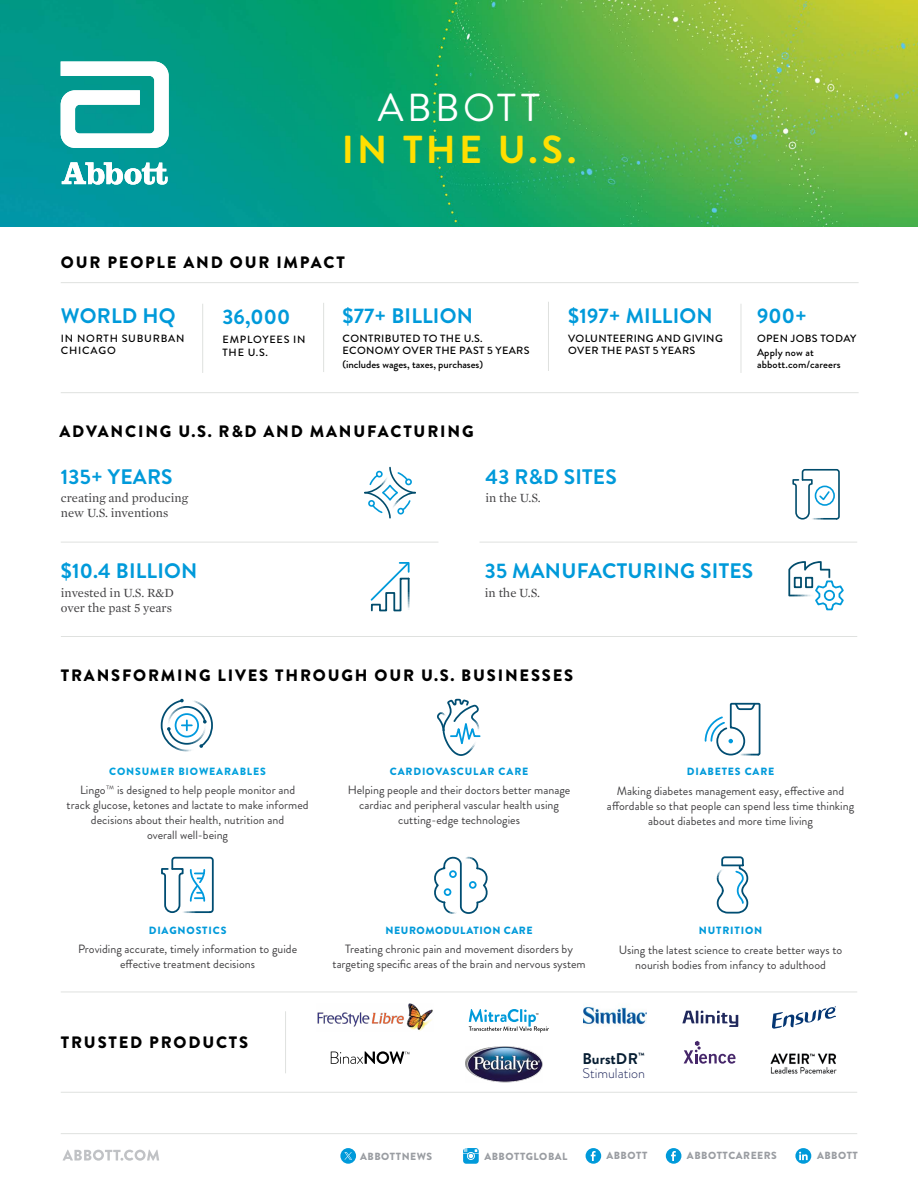
<style>
.page{position:relative;width:918px;height:1188px;background:#fff}
.page>*{position:absolute;margin:0;border:0;box-sizing:border-box;transform-origin:0 0}
.t1{font:700 39px "Brandon Grotesque";color:#ffdf00}
.t2{font:39px "Brandon Grotesque";letter-spacing:.09em;color:#fff}
.t3{font:700 21px "Brandon Grotesque";letter-spacing:.01em;color:#009ada}
.t4{font:900 16.5px "Brandon Grotesque";letter-spacing:.11em;color:#000}
.t5{font:700 15.45px "Brandon Grotesque";color:#061d32}
.t6{font:300 14.1px "Brandon Grotesque";color:#20285c}
.t7{font:12.75px/15px "Mercury Text G1";color:#414042}
.t8{font:12px/15px "Brandon Grotesque";color:#414042;text-align:center}
.t9{font:500 10.5px/12.3px "Brandon Grotesque";letter-spacing:.03em;color:#000}
.t10{font:900 10.5px "Brandon Grotesque";letter-spacing:.08em;color:#009ada}
.t11{font:500 10.5px/13px "Brandon Grotesque";letter-spacing:.01em;color:#000}
.t12{font:500 10.5px/12.3px "Brandon Grotesque";letter-spacing:.07em;color:#000}
.t13{font:500 10.5px "Brandon Grotesque";letter-spacing:-.005em;color:#000}
.t14{font:900 10.5px "Brandon Grotesque";letter-spacing:.08em;color:#00a1dd}
.t15{font:900 10.5px "Brandon Grotesque";letter-spacing:.05em;color:#009ada}
.t16{font:900 10.35px "Brandon Grotesque";letter-spacing:.05em;color:#9a9da2}
.s1{font-weight:300}
</style>
<div class="page">
<img style="left:0;top:0;width:918px;height:227px">
<svg style="left:61px;top:62px;width:108px;height:86px"></svg>
<svg style="left:62px;top:162px;width:106px;height:23px"></svg>
<hr style="left:61px;top:992px;width:796px;height:1px;background:#dfe1df">
<hr style="left:61px;top:1092px;width:796px;height:1px;background:#dfe1df">
<svg style="left:682px;top:1011px;width:56px;height:16px"></svg>
<svg style="left:772px;top:1006px;width:64px;height:23px"></svg>
<hr style="left:285px;top:1011px;width:1px;height:62px;background:#dfe1df">
<img style="left:583px;top:1006px;width:63px;height:19px">
<img style="left:317px;top:1003px;width:116px;height:28px">
<img style="left:466px;top:1046px;width:76px;height:36px">
<svg style="left:684px;top:1041px;width:52px;height:23px"></svg>
<hr style="left:61px;top:282px;width:798px;height:1px;background:#dfe1df">
<hr style="left:323px;top:303px;width:1px;height:69px;background:#dfe1df">
<hr style="left:548px;top:302px;width:1px;height:69px;background:#dfe1df">
<hr style="left:741px;top:304px;width:1px;height:69px;background:#dfe1df">
<hr style="left:61px;top:392px;width:798px;height:1px;background:#dfe1df">
<hr style="left:61px;top:542px;width:377px;height:1px;background:#dfe1df">
<hr style="left:480px;top:542px;width:377px;height:1px;background:#dfe1df">
<hr style="left:61px;top:636px;width:796px;height:1px;background:#dfe1df">
<svg style="left:469px;top:1009px;width:80px;height:24px"></svg>
<svg style="left:331px;top:1051px;width:79px;height:13px"></svg>
<svg style="left:370px;top:562px;width:40px;height:50px"></svg>
<svg style="left:364px;top:467px;width:52px;height:52px"></svg>
<svg style="left:788px;top:561px;width:56px;height:50px"></svg>
<div style="left:794px;top:577px;width:8px;height:11px;border:2px solid #004c6c"></div>
<div style="left:805px;top:577px;width:8px;height:11px;border:2px solid #004c6c"></div>
<svg style="left:792px;top:469px;width:48px;height:51px"></svg>
<hr style="left:61px;top:1133px;width:796px;height:1px;background:#dfe1df">
<hr style="left:202px;top:304px;width:1px;height:69px;background:#dfe1df">
<svg style="left:161px;top:699px;width:52px;height:52px"></svg>
<svg style="left:437px;top:698px;width:44px;height:58px"></svg>
<svg style="left:704px;top:702px;width:57px;height:54px"></svg>
<svg style="left:161px;top:856px;width:53px;height:57px"></svg>
<svg style="left:434px;top:856px;width:54px;height:58px"></svg>
<div style="left:449px;top:870px;width:8px;height:8px;border:2px solid #009ade;border-radius:50%"></div>
<div style="left:444px;top:888px;width:7px;height:8px;border:2px solid #009ade;border-radius:50%"></div>
<div style="left:469px;top:881px;width:8px;height:8px;border:2px solid #009ade;border-radius:50%"></div>
<svg style="left:716px;top:856px;width:33px;height:58px"></svg>
<svg style="left:63px;top:1150px;width:96px;height:11px"></svg>
<svg style="left:666px;top:1148px;width:15px;height:16px"></svg>
<svg style="left:586px;top:1148px;width:15px;height:16px"></svg>
<svg style="left:463px;top:1148px;width:16px;height:16px"></svg>
<svg style="left:795px;top:1148px;width:16px;height:16px"></svg>
<svg style="left:340px;top:1148px;width:16px;height:16px"></svg>
<svg style="left:344px;top:1152px;width:8px;height:8px"></svg>
<img style="left:770px;top:1053px;width:67px;height:21px">
<h1 class="t2" style="left:378px;top:80px;width:163px">ABBOTT</h1>
<h1 class="t1" style="left:342px;top:123px;width:236px">IN THE U.S.</h1>
<h3 class="t4" style="left:61px;top:251px;width:285px">OUR PEOPLE AND OUR IMPACT</h3>
<h2 class="t3" style="left:61px;top:301px;width:116px">WORLD HQ</h2>
<p class="t12" style="left:61px;top:332px;width:125px">IN NORTH SUBURBAN<br>CHICAGO</p>
<h2 class="t3" style="left:222px;top:302px;width:69px">36,000</h2>
<p class="t12" style="left:223px;top:334px;width:85px">EMPLOYEES IN<br>THE U.S.</p>
<h2 class="t3" style="left:342px;top:301px;width:132px">$77+ BILLION</h2>
<p class="t9" style="left:343px;top:333px;width:189px">CONTRIBUTED TO THE U.S.<br>ECONOMY OVER THE PAST 5 YEARS</p>
<p class="t13" style="left:342px;top:357px;width:142px">(includes wages, taxes, purchases)</p>
<h3 class="t4" style="left:60px;top:419px;width:416px">ADVANCING U.S. R&amp;D AND MANUFACTURING</h3>
<h2 class="t3" style="left:568px;top:301px;width:146px">$197+ MILLION</h2>
<p class="t9" style="left:568px;top:332px;width:156px">VOLUNTEERING AND GIVING<br>OVER THE PAST 5 YEARS</p>
<h2 class="t3" style="left:61px;top:462px;width:113px">135+ YEARS</h2>
<p class="t7" style="left:61px;top:490px;width:129px">creating and producing new U.S. inventions</p>
<h2 class="t3" style="left:486px;top:462px;width:133px">43 R&amp;D SITES</h2>
<p class="t7" style="left:486px;top:490px;width:57px">in the U.S.</p>
<h2 class="t3" style="left:757px;top:301px;width:52px">900+</h2>
<p class="t11" style="left:757px;top:332px;width:101px">OPEN JOBS TODAY<br>Apply now at abbott.com/careers</p>
<h2 class="t3" style="left:61px;top:557px;width:138px">$10.4 BILLION</h2>
<p class="t7" style="left:61px;top:585px;width:115px">invested in U.S. R&amp;D over the past 5 years</p>
<h2 class="t3" style="left:485px;top:557px;width:270px">35 MANUFACTURING SITES</h2>
<p class="t7" style="left:485px;top:585px;width:57px">in the U.S.</p>
<h3 class="t4" style="left:61px;top:663px;width:514px">TRANSFORMING LIVES THROUGH OUR U.S. BUSINESSES</h3>
<p class="t14" style="left:109px;top:764px;width:158px">CONSUMER BIOWEARABLES</p>
<p class="t8" style="left:67px;top:783px;width:244px">Lingo<span class="s1">™</span> is designed to help people monitor and<br>track glucose, ketones and lactate to make informed decisions about their health, nutrition and<br>overall well-being</p>
<p class="t10" style="left:390px;top:764px;width:140px">CARDIOVASCULAR CARE</p>
<p class="t8" style="left:348px;top:783px;width:224px">Helping people and their doctors better manage cardiac and peripheral vascular health using cutting-edge technologies</p>
<p class="t10" style="left:687px;top:764px;width:89px">DIABETES CARE</p>
<p class="t8" style="left:607px;top:783px;width:249px">Making diabetes management easy, effective and affordable so that people can spend less time thinking about diabetes and more time living</p>
<p class="t10" style="left:149px;top:923px;width:79px">DIAGNOSTICS</p>
<p class="t8" style="left:78px;top:942px;width:221px">Providing accurate, timely information to guide effective treatment decisions</p>
<h3 class="t4" style="left:61px;top:1030px;width:189px">TRUSTED PRODUCTS</h3>
<p class="t15" style="left:386px;top:923px;width:148px">NEUROMODULATION CARE</p>
<p class="t8" style="left:333px;top:942px;width:255px">Treating chronic pain and movement disorders by targeting specific areas of the brain and nervous system</p>
<p class="t10" style="left:699px;top:923px;width:65px">NUTRITION</p>
<p class="t8" style="left:619px;top:942px;width:225px">Using the latest science to create better ways to nourish bodies from infancy to adulthood</p>
<p class="t5" style="left:582px;top:1048px;width:64px">BurstDR<sup>™</sup></p>
<p class="t6" style="left:582px;top:1063px;width:64px">Stimulation</p>
<p class="t16" style="left:360px;top:1149px;width:73px">ABBOTTNEWS</p>
<p class="t16" style="left:484px;top:1149px;width:85px">ABBOTTGLOBAL</p>
<p class="t16" style="left:606px;top:1149px;width:42px">ABBOTT</p>
<p class="t16" style="left:687px;top:1149px;width:91px">ABBOTTCAREERS</p>
<p class="t16" style="left:817px;top:1148px;width:42px">ABBOTT</p>
</div>
